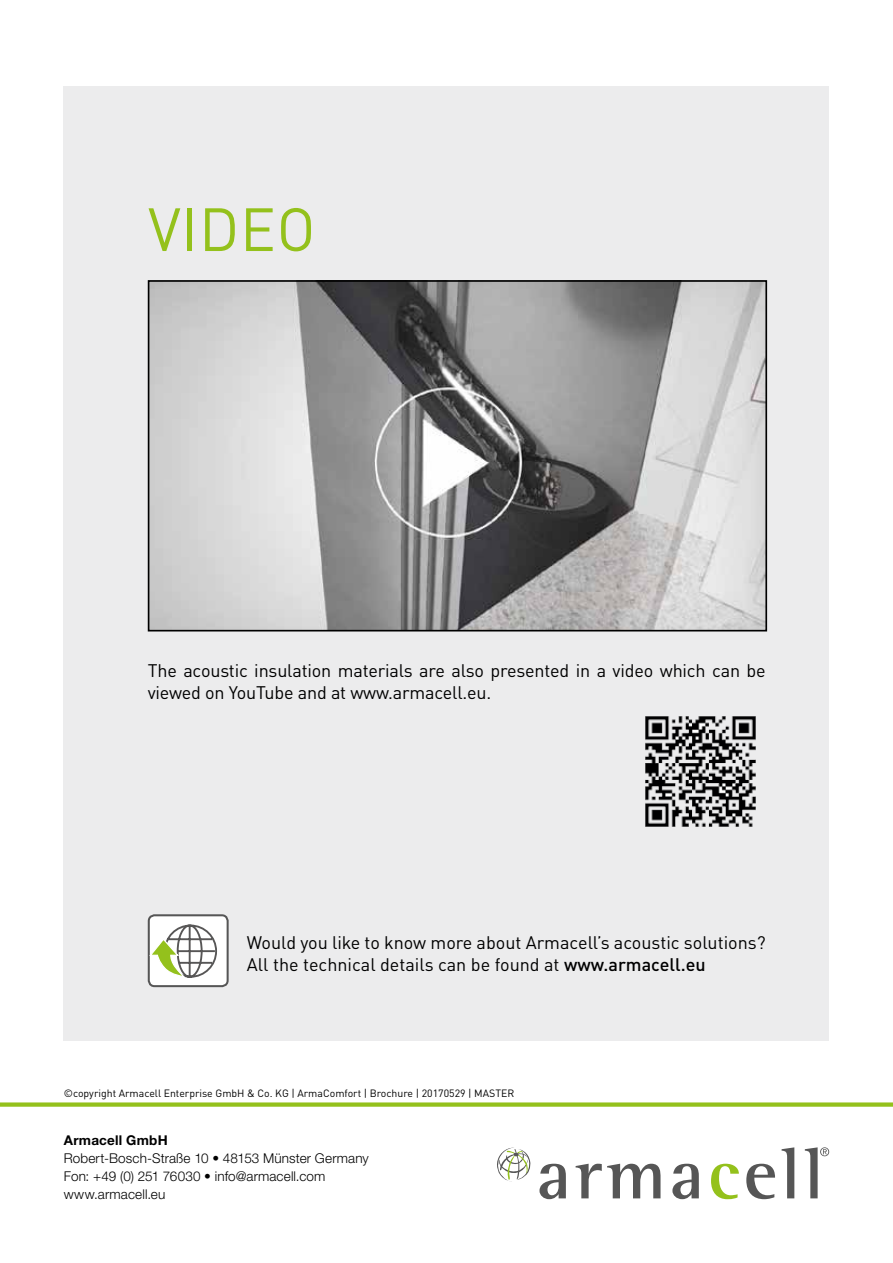
<style>
.page{position:relative;width:893px;height:1263px;background:#fff}
.page>*{position:absolute;margin:0;border:0;box-sizing:border-box;transform-origin:0 0}
.t1{font:60px "DIN Pro";letter-spacing:.01em;color:#94c11c}
.t2{font:18px/21.6px "DIN Pro";letter-spacing:-.01em;color:#000}
.t3{font:300 13.5px/18px "Helvetica Neue LT Std";letter-spacing:.01em;color:#000}
.t4{font:700 13.5px "Helvetica Neue LT Std";letter-spacing:.02em;color:#000}
.t5{font:10.5px "DIN Pro";color:#000}
.s1{font-weight:500}
</style>
<div class="page">
<div style="left:64px;top:86px;width:765px;height:954px;background:#ececed"></div>
<svg style="left:539px;top:1164px;width:27px;height:35px"></svg>
<svg style="left:576px;top:1164px;width:84px;height:34px"></svg>
<svg style="left:672px;top:1164px;width:27px;height:35px"></svg>
<svg style="left:711px;top:1164px;width:28px;height:35px"></svg>
<svg style="left:746px;top:1164px;width:29px;height:35px"></svg>
<svg style="left:782px;top:1147px;width:12px;height:51px"></svg>
<svg style="left:805px;top:1147px;width:24px;height:51px"></svg>
<svg style="left:497px;top:1147px;width:34px;height:35px"></svg>
<div style="left:0;top:1102px;width:893px;height:5px;background:#94c11c"></div>
<div style="left:149px;top:915px;width:79px;height:71px;background:#fff;border-radius:6px"></div>
<div style="left:148px;top:914px;width:81px;height:73px;border:2px solid #565656;border-radius:6px"></div>
<svg style="left:148px;top:924px;width:69px;height:55px"></svg>
<img style="left:151px;top:283px;width:613px;height:345px">
<div style="left:148px;top:280px;width:619px;height:351px;border:2px solid #000"></div>
<img style="left:645px;top:716px;width:111px;height:111px">
<h1 class="t1" style="left:148px;top:182px;width:169px">VIDEO</h1>
<p class="t2" style="left:148px;top:658px;width:619px">The acoustic insulation materials are also presented in a video which can be viewed on YouTube and at www.armacell.eu.</p>
<p class="t2" style="left:247px;top:930px;width:520px">Would you like to know more about Armacell’s acoustic solutions?<br>All the technical details can be found at <span class="s1">www.armacell.eu</span></p>
<p class="t5" style="left:64px;top:1084px;width:452px">©copyright Armacell Enterprise GmbH &amp; Co. KG | ArmaComfort | Brochure | 20170529 | MASTER</p>
<p class="t4" style="left:64px;top:1132px;width:105px">Armacell GmbH</p>
<p class="t3" style="left:64px;top:1149px;width:307px">Robert-Bosch-Straße 10 • 48153 Münster Germany<br>Fon: +49 (0) 251 76030 • info@armacell.com www.armacell.eu</p>
</div>
